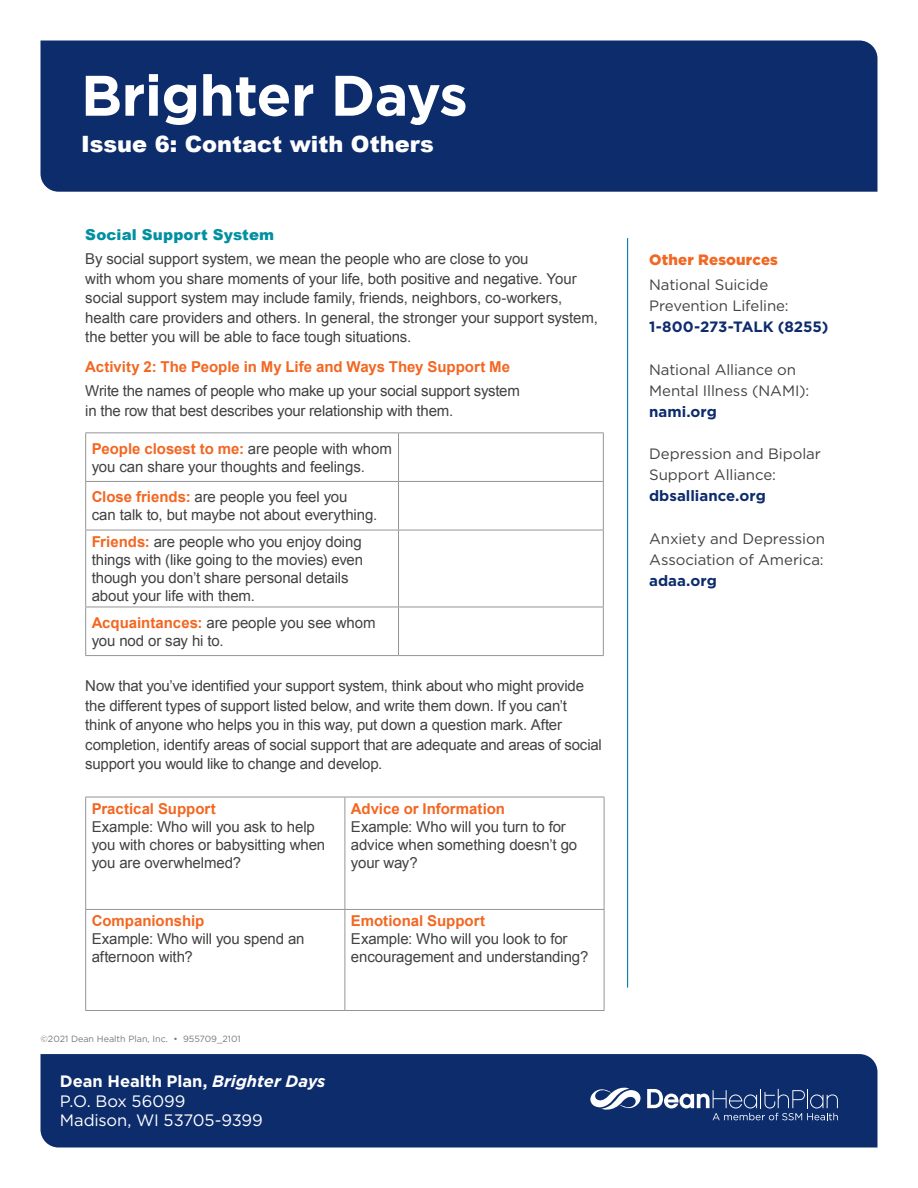
<style>
.page{position:relative;width:918px;height:1188px;background:#fff}
.page>*{position:absolute;margin:0;border:0;box-sizing:border-box;transform-origin:0 0}
.t1{font:700 57px "Gotham";letter-spacing:-.01em;color:#fff}
.t2{font:900 22.5px "Arial";color:#fff}
.t3{font:16.5px/19.5px "Gotham";letter-spacing:-.005em;color:#fff}
.t4{font:15px/18px "Arial";letter-spacing:-.01em;color:#434243}
.t5{font:15px/21px "Gotham";letter-spacing:-.005em;color:#434243}
.t6{font:700 15px "Arial";color:#f26722}
.t7{font:700 15px "Gotham";color:#0d2c6c}
.t8{font:900 15px "Arial";letter-spacing:.01em;color:#0090a1}
.t9{font:900 15px "Gotham";letter-spacing:.01em;color:#f26722}
.t10{font:9px "Gotham";color:#77787b}
.s1{font-weight:700;color:#f26722}
.s2{font-weight:700}
.s3{font-weight:700;font-style:italic}
</style>
<div class="page">
<div style="left:40px;top:1054px;width:838px;height:94px;background:#0d2c6c"></div>
<svg style="left:590px;top:1084px;width:51px;height:29px"></svg>
<svg style="left:647px;top:1089px;width:191px;height:31px;background:#3c5588"></svg>
<div style="left:40px;top:40px;width:838px;height:152px;background:#0d2c6c"></div>
<hr style="left:85px;top:433px;width:1px;height:48px;background:#939598">
<hr style="left:398px;top:433px;width:1px;height:48px;background:#939598">
<hr style="left:603px;top:433px;width:1px;height:48px;background:#939598">
<hr style="left:85px;top:481px;width:314px;height:1px;background:#939598">
<hr style="left:85px;top:482px;width:1px;height:48px;background:#939598">
<hr style="left:399px;top:481px;width:205px;height:1px;background:#939598">
<hr style="left:398px;top:482px;width:1px;height:48px;background:#939598">
<hr style="left:603px;top:482px;width:1px;height:48px;background:#939598">
<hr style="left:85px;top:530px;width:314px;height:1px;background:#939598">
<hr style="left:85px;top:530px;width:1px;height:77px;background:#939598">
<hr style="left:399px;top:530px;width:205px;height:1px;background:#939598">
<hr style="left:398px;top:530px;width:1px;height:77px;background:#939598">
<hr style="left:603px;top:530px;width:1px;height:77px;background:#939598">
<hr style="left:85px;top:607px;width:314px;height:1px;background:#939598">
<hr style="left:85px;top:607px;width:1px;height:48px;background:#939598">
<hr style="left:399px;top:607px;width:205px;height:1px;background:#939598">
<hr style="left:398px;top:607px;width:1px;height:48px;background:#939598">
<hr style="left:603px;top:607px;width:1px;height:48px;background:#939598">
<hr style="left:85px;top:655px;width:314px;height:1px;background:#939598">
<hr style="left:399px;top:655px;width:205px;height:1px;background:#939598">
<hr style="left:85px;top:432px;width:314px;height:1px;background:#939598">
<hr style="left:399px;top:432px;width:205px;height:1px;background:#939598">
<hr style="left:85px;top:797px;width:1px;height:112px;background:#939598">
<hr style="left:345px;top:797px;width:1px;height:112px;background:#939598">
<hr style="left:604px;top:797px;width:1px;height:112px;background:#939598">
<hr style="left:85px;top:909px;width:260px;height:1px;background:#939598">
<hr style="left:85px;top:910px;width:1px;height:100px;background:#939598">
<hr style="left:345px;top:909px;width:259px;height:1px;background:#939598">
<hr style="left:345px;top:910px;width:1px;height:100px;background:#939598">
<hr style="left:604px;top:910px;width:1px;height:100px;background:#939598">
<hr style="left:85px;top:1010px;width:260px;height:1px;background:#939598">
<hr style="left:345px;top:1010px;width:259px;height:1px;background:#939598">
<hr style="left:85px;top:797px;width:260px;height:1px;background:#939598">
<hr style="left:345px;top:797px;width:259px;height:1px;background:#939598">
<hr style="left:627px;top:238px;width:1px;height:750px;background:#0080b0">
<h1 class="t1" style="left:81px;top:58px;width:388px">Brighter Days</h1>
<h2 class="t2" style="left:81px;top:127px;width:355px">Issue 6: Contact with Others</h2>
<p class="t8" style="left:85px;top:224px;width:190px">Social Support System</p>
<p class="t4" style="left:85px;top:249px;width:514px;line-height:19.5px">By social support system, we mean the people who are close to you<br>with whom you share moments of your life, both positive and negative. Your social support system may include family, friends, neighbors, co-workers, health care providers and others. In general, the stronger your support system, the better you will be able to face tough situations.</p>
<p class="t6" style="left:85px;top:357px;width:426px">Activity 2: The People in My Life and Ways They Support Me</p>
<p class="t4" style="left:85px;top:381px;width:436px;line-height:19.5px">Write the names of people who make up your social support system in the row that best describes your relationship with them.</p>
<p class="t4" style="left:92px;top:440px;width:302px"><span class="s1">People closest to me:</span> are people with whom you can share your thoughts and feelings.</p>
<p class="t4" style="left:92px;top:488px;width:287px"><span class="s1">Close friends:</span> are people you feel you<br>can talk to, but maybe not about everything.</p>
<p class="t4" style="left:92px;top:533px;width:273px"><span class="s1">Friends:</span> are people who you enjoy doing things with (like going to the movies) even though you don’t share personal details about your life with them.</p>
<p class="t4" style="left:92px;top:614px;width:285px"><span class="s1">Acquaintances:</span> are people you see whom you nod or say hi to.</p>
<p class="t4" style="left:85px;top:676px;width:518px;line-height:19.5px">Now that you’ve identified your support system, think about who might provide the different types of support listed below, and write them down. If you can’t<br>think of anyone who helps you in this way, put down a question mark. After completion, identify areas of social support that are adequate and areas of social support you would like to change and develop.</p>
<p class="t6" style="left:92px;top:799px;width:126px">Practical Support</p>
<p class="t4" style="left:92px;top:818px;width:235px">Example: Who will you ask to help you with chores or babysitting when you are overwhelmed?</p>
<p class="t6" style="left:351px;top:799px;width:156px">Advice or Information</p>
<p class="t4" style="left:351px;top:818px;width:228px">Example: Who will you turn to for advice when something doesn’t go your way?</p>
<p class="t6" style="left:92px;top:911px;width:114px">Companionship</p>
<p class="t4" style="left:92px;top:930px;width:214px">Example: Who will you spend an afternoon with?</p>
<p class="t6" style="left:351px;top:911px;width:136px">Emotional Support</p>
<p class="t4" style="left:351px;top:930px;width:239px">Example: Who will you look to for encouragement and understanding?</p>
<p class="t10" style="left:40px;top:1033px;width:202px">©2021 Dean Health Plan, Inc. • 955709_2101</p>
<p class="t3" style="left:60px;top:1071px;width:267px"><span class="s2">Dean Health Plan,</span> <span class="s3">Brighter Days<br></span>P.O. Box 56099<br>Madison, WI 53705-9399</p>
<p class="t9" style="left:649px;top:249px;width:130px">Other Resources</p>
<p class="t5" style="left:649px;top:274px;width:141px">National Suicide<br>Prevention Lifeline:</p>
<p class="t7" style="left:649px;top:317px;width:181px">1-800-273-TALK (8255)</p>
<p class="t5" style="left:649px;top:359px;width:162px">National Alliance on<br>Mental Illness (NAMI):</p>
<p class="t7" style="left:649px;top:401px;width:69px">nami.org</p>
<p class="t5" style="left:649px;top:443px;width:173px">Depression and Bipolar<br>Support Alliance:</p>
<p class="t7" style="left:649px;top:486px;width:118px">dbsalliance.org</p>
<p class="t5" style="left:649px;top:528px;width:177px">Anxiety and Depression<br>Association of America:</p>
<p class="t7" style="left:649px;top:571px;width:69px">adaa.org</p>
</div>
